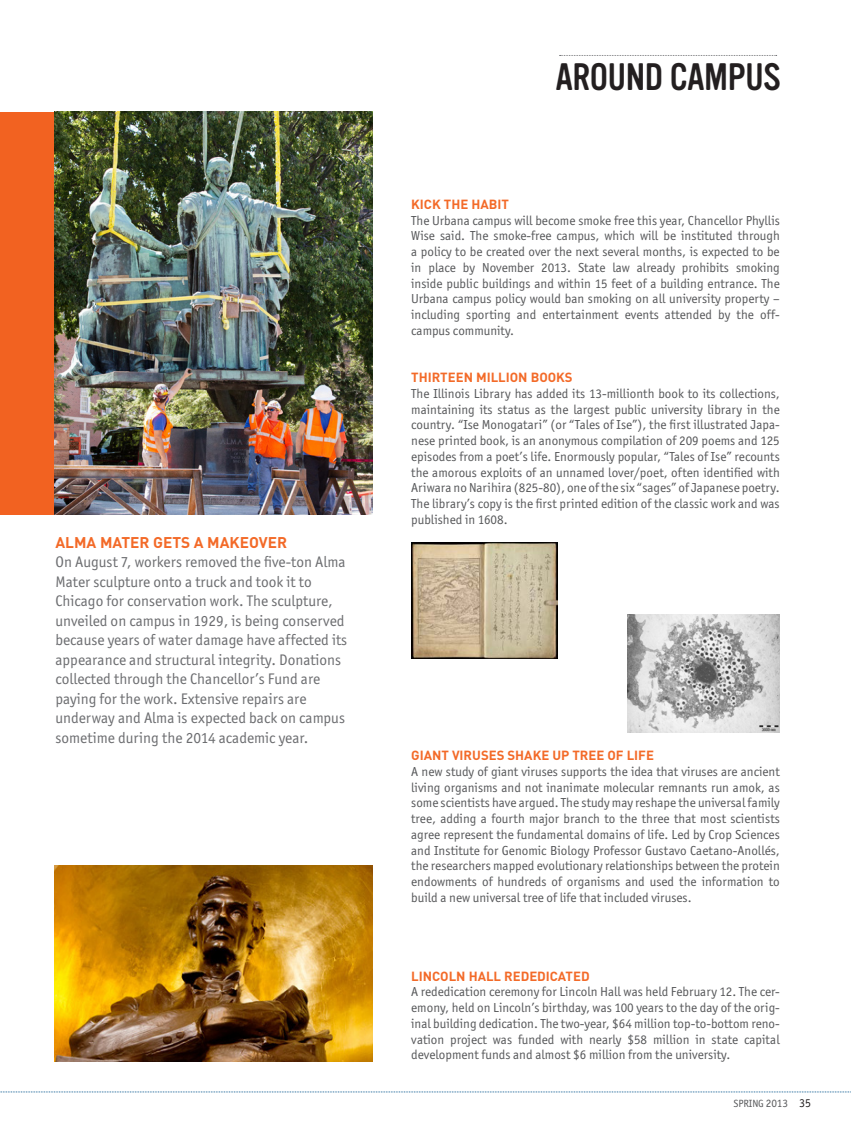
<style>
.page{position:relative;width:851px;height:1134px;background:#fff}
.page>*{position:absolute;margin:0;border:0;box-sizing:border-box;transform-origin:0 0}
.t1{font:37.5px "Vinyl OT";letter-spacing:-.01em;color:#231f20}
.t2{font:15.3px/19.5px "Officina Sans ITC Std";color:#6c6d70}
.t3{font:700 15.3px "DIN";color:#f36a28}
.t4{font:13.2px/15.8px "Officina Sans ITC Std";color:#57585a;text-align:justify}
.t5{font:700 13.2px "DIN";color:#f36a28}
.t6{font:10.5px "Officina Sans ITC Std";letter-spacing:-.005em;color:#57585a}
.s1{font-size:11.25px}
.s2{font-size:12px;color:#231f20}
</style>
<div class="page">
<svg style="left:0;top:1092px;width:851px;height:1px"></svg>
<svg style="left:559px;top:55px;width:217px;height:1px"></svg>
<img style="left:54px;top:112px;width:318px;height:402px">
<div style="left:0;top:112px;width:53px;height:402px;background:#f26221"></div>
<img style="left:411px;top:542px;width:146px;height:116px">
<img style="left:627px;top:615px;width:152px;height:118px">
<img style="left:54px;top:865px;width:318px;height:197px">
<p class="t3" style="left:55px;top:532px;width:233px">ALMA MATER GETS A MAKEOVER</p>
<p class="t2" style="left:55px;top:552px;width:293px">On August 7, workers removed the five-ton Alma Mater sculpture onto a truck and took it to Chicago for conservation work. The sculpture, unveiled on campus in 1929, is being conserved because years of water damage have affected its appearance and structural integrity. Donations collected through the Chancellor’s Fund are paying for the work. Extensive repairs are underway and Alma is expected back on campus sometime during the 2014 academic year.</p>
<p class="t1" style="left:555px;top:56px;width:226px">AROUND CAMPUS</p>
<p class="t5" style="left:411px;top:196px;width:99px">KICK THE HABIT</p>
<p class="t4" style="left:411px;top:212px;width:370px">The Urbana campus will become smoke free this year, Chancellor Phyllis Wise said. The smoke-free campus, which will be instituted through a policy to be created over the next several months, is expected to be in place by November 2013. State law already prohibits smoking inside public buildings and within 15 feet of a building entrance. The Urbana campus policy would ban smoking on all university property – including sporting and entertainment events attended by the off&shy;campus community.</p>
<p class="t5" style="left:411px;top:369px;width:163px">THIRTEEN MILLION BOOKS</p>
<p class="t4" style="left:411px;top:386px;width:370px">The Illinois Library has added its 13-millionth book to its collections, maintaining its status as the largest public university library in the country. “Ise Monogatari” (or “Tales of Ise”), the first illustrated Japa&shy;nese printed book, is an anonymous compilation of 209 poems and 125 episodes from a poet’s life. Enormously popular, “Tales of Ise” recounts the amorous exploits of an unnamed lover/poet, often identified with Ariwara no Narihira (825-80), one of the six “sages” of Japanese poetry.<br>The library’s copy is the first printed edition of the classic work and was published in 1608.</p>
<p class="t5" style="left:411px;top:747px;width:244px">GIANT VIRUSES SHAKE UP TREE OF LIFE</p>
<p class="t4" style="left:411px;top:764px;width:370px">A new study of giant viruses supports the idea that viruses are ancient living organisms and not inanimate molecular remnants run amok, as some scientists have argued. The study may reshape the universal family tree, adding a fourth major branch to the three that most scientists agree represent the fundamental domains of life. Led by Crop Sciences and Institute for Genomic Biology Professor Gustavo Caetano-Anollés, the researchers mapped evolutionary relationships between the protein endowments of hundreds of organisms and used the information to build a new universal tree of life that included viruses.</p>
<p class="t5" style="left:411px;top:967px;width:180px">LINCOLN HALL REDEDICATED</p>
<p class="t4" style="left:411px;top:984px;width:370px">A rededication ceremony for Lincoln Hall was held February 12. The cer&shy;emony, held on Lincoln’s birthday, was 100 years to the day of the orig&shy;inal building dedication. The two-year, $64 million top-to-bottom reno&shy;vation project was funded with nearly $58 million in state capital development funds and almost $6 million from the university.</p>
<p class="t6" style="left:733px;top:1098px;width:79px">SPRING <span class="s1">2013</span> <span class="s2">35</span></p>
</div>
